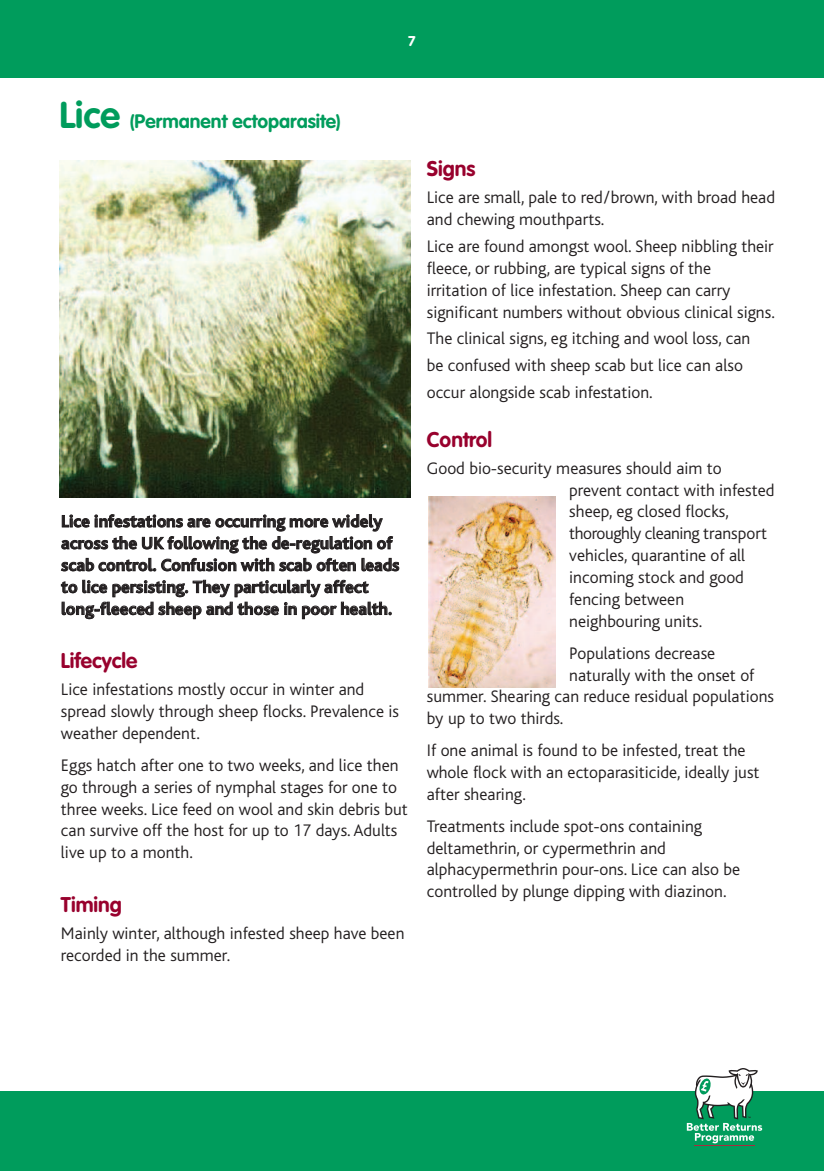
<style>
.page{position:relative;width:824px;height:1171px;background:#fff}
.page>*{position:absolute;margin:0;border:0;box-sizing:border-box;transform-origin:0 0}
.t1{font:700 21px "VAG Rounded";color:#98012d}
.t2{font:700 19.25px "VAG Rounded";color:#009c5c}
.t3{font:300 17.5px/21.9px "Bliss";color:#231f20}
.t4{font:700 17.5px/21.9px "Bliss";letter-spacing:.005em;color:#231f20}
.t5{font:700 14px "VAG Rounded";color:#fff}
.s1{font-size:36.75px}
</style>
<div class="page">
<div style="left:0;top:0;width:823px;height:77px;background:#009c5c"></div>
<div style="left:0;top:1091px;width:823px;height:80px;background:#009c5c"></div>
<hr style="left:694px;top:1145px;width:60px;height:1px;background:#a82b3d">
<svg style="left:686px;top:1068px;width:76px;height:75px"></svg>
<img style="left:60px;top:161px;width:350px;height:336px">
<img style="left:428px;top:496px;width:127px;height:191px">
<p class="t5" style="left:408px;top:35px;width:9px">7</p>
<p class="t2" style="left:60px;top:113px;width:283px"><span class="s1">Lice</span> (Permanent ectoparasite)</p>
<p class="t4" style="left:61px;top:512px;width:340px">Lice infestations are occurring more widely across the UK following the de-regulation of scab control. Confusion with scab often leads to lice persisting. They particularly affect long-fleeced sheep and those in poor health.</p>
<p class="t1" style="left:61px;top:652px;width:78px">Lifecycle</p>
<p class="t3" style="left:61px;top:680px;width:339px">Lice infestations mostly occur in winter and spread slowly through sheep flocks. Prevalence is weather dependent.</p>
<p class="t3" style="left:61px;top:756px;width:348px">Eggs hatch after one to two weeks, and lice then go through a series of nymphal stages for one to three weeks. Lice feed on wool and skin debris but can survive off the host for up to 17 days. Adults live up to a month.</p>
<p class="t1" style="left:61px;top:896px;width:63px">Timing</p>
<p class="t3" style="left:61px;top:924px;width:345px">Mainly winter, although infested sheep have been recorded in the summer.</p>
<p class="t1" style="left:427px;top:160px;width:50px">Signs</p>
<p class="t3" style="left:427px;top:188px;width:350px">Lice are small, pale to red/brown, with broad head and chewing mouthparts.</p>
<p class="t3" style="left:427px;top:237px;width:349px">Lice are found amongst wool. Sheep nibbling their fleece, or rubbing, are typical signs of the irritation of lice infestation. Sheep can carry significant numbers without obvious clinical signs.</p>
<p class="t3" style="left:427px;top:327px;width:325px;line-height:26.8px">The clinical signs, eg itching and wool loss, can be confused with sheep scab but lice can also occur alongside scab infestation.</p>
<p class="t1" style="left:427px;top:431px;width:67px">Control</p>
<p class="t3" style="left:569px;top:458px;width:207px;text-indent:-142px">Good bio-security measures should aim to prevent contact with infested sheep, eg closed flocks, thoroughly cleaning transport vehicles, quarantine of all incoming stock and good fencing between neighbouring units.</p>
<p class="t3" style="left:569px;top:643px;width:147px">Populations decrease</p>
<p class="t3" style="left:569px;top:665px;width:187px">naturally with the onset of</p>
<p class="t3" style="left:427px;top:687px;width:349px">summer. Shearing can reduce residual populations</p>
<p class="t3" style="left:427px;top:709px;width:138px">by up to two thirds.</p>
<p class="t3" style="left:427px;top:741px;width:334px">If one animal is found to be infested, treat the whole flock with an ectoparasiticide, ideally just after shearing.</p>
<p class="t3" style="left:427px;top:816px;width:315px">Treatments include spot-ons containing deltamethrin, or cypermethrin and alphacypermethrin pour-ons. Lice can also be controlled by plunge dipping with diazinon.</p>
</div>
